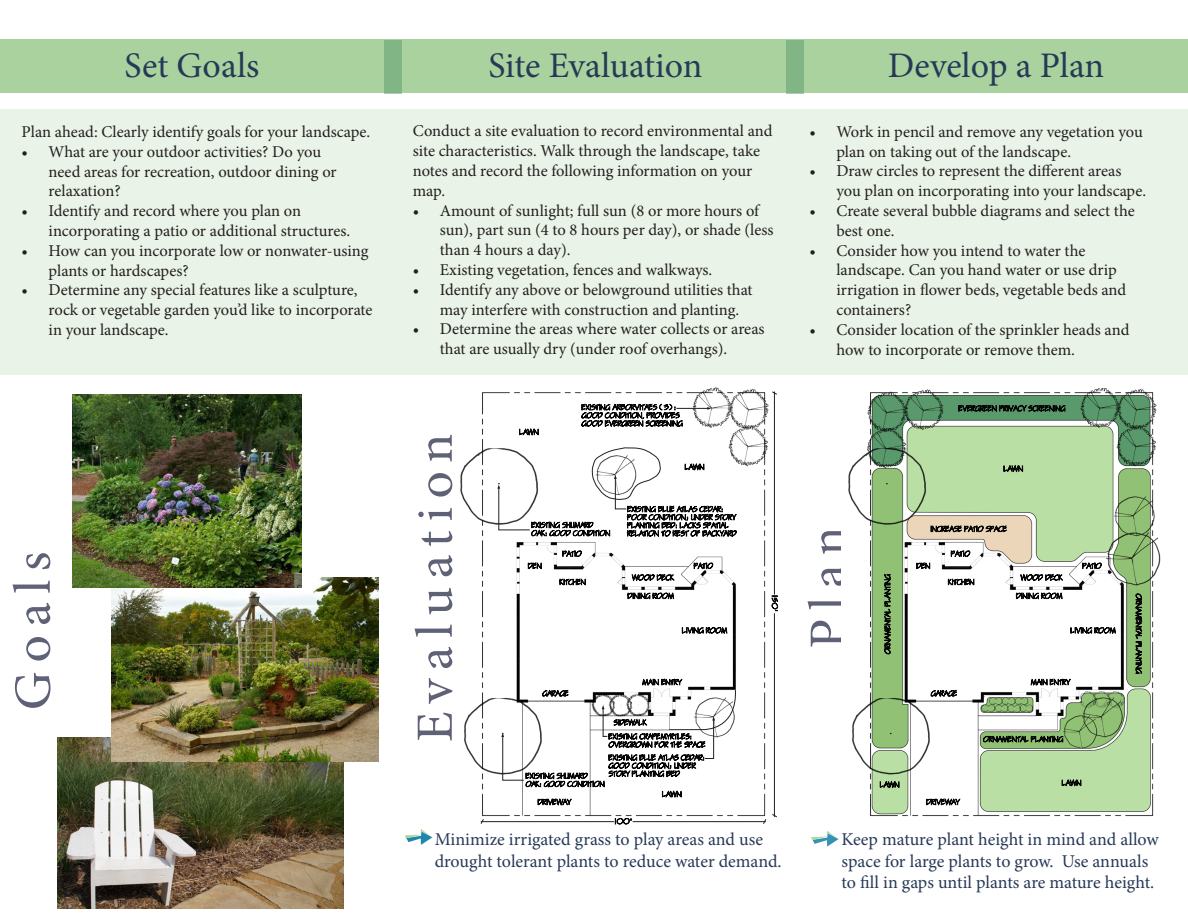
<style>
.page{position:relative;width:1188px;height:918px;background:#fff}
.page>*{position:absolute;margin:0;border:0;box-sizing:border-box;transform-origin:0 0}
.t1{font:52.35px "Minion Pro";letter-spacing:.16em;color:#5f6177}
.t2{font:36px "Minion Pro";color:#273957}
.t3{font:18px/21.6px "Minion Pro";letter-spacing:-.005em;color:#273957}
.t4{font:16.5px/19.8px "Minion Pro";letter-spacing:-.005em;color:#231f20}
</style>
<div class="page">
<img style="left:460px;top:387px;width:319px;height:438px">
<svg style="left:519px;top:429px;width:20px;height:6px"></svg>
<svg style="left:627px;top:593px;width:47px;height:6px"></svg>
<svg style="left:632px;top:574px;width:42px;height:7px"></svg>
<svg style="left:562px;top:551px;width:20px;height:6px"></svg>
<svg style="left:694px;top:563px;width:19px;height:6px"></svg>
<svg style="left:528px;top:563px;width:14px;height:6px"></svg>
<svg style="left:560px;top:579px;width:26px;height:6px"></svg>
<svg style="left:682px;top:627px;width:45px;height:7px"></svg>
<svg style="left:582px;top:403px;width:101px;height:24px"></svg>
<svg style="left:501px;top:679px;width:236px;height:126px"></svg>
<svg style="left:497px;top:447px;width:240px;height:90px"></svg>
<hr style="left:676px;top:408px;width:32px;height:1px;background:#231f20">
<svg style="left:615px;top:818px;width:17px;height:6px"></svg>
<hr style="left:481px;top:821px;width:133px;height:1px;background:#231f20">
<hr style="left:633px;top:821px;width:133px;height:1px;background:#231f20">
<svg style="left:480px;top:819px;width:4px;height:5px"></svg>
<svg style="left:772px;top:596px;width:6px;height:15px"></svg>
<hr style="left:774px;top:392px;width:1px;height:203px;background:#231f20">
<hr style="left:774px;top:613px;width:1px;height:204px;background:#231f20">
<svg style="left:772px;top:391px;width:6px;height:4px"></svg>
<svg style="left:763px;top:814px;width:15px;height:10px"></svg>
<div style="left:0;top:110px;width:1188px;height:265px;background:#e9f3e7"></div>
<img style="left:58px;top:738px;width:285px;height:171px">
<img style="left:112px;top:578px;width:266px;height:183px">
<img style="left:72px;top:394px;width:230px;height:194px">
<svg style="left:811px;top:831px;width:28px;height:16px"></svg>
<svg style="left:405px;top:829px;width:27px;height:16px"></svg>
<img style="left:848px;top:389px;width:313px;height:428px">
<svg style="left:926px;top:799px;width:34px;height:6px"></svg>
<svg style="left:1062px;top:780px;width:19px;height:6px"></svg>
<svg style="left:880px;top:781px;width:19px;height:7px"></svg>
<svg style="left:1004px;top:465px;width:19px;height:7px"></svg>
<svg style="left:931px;top:526px;width:76px;height:6px"></svg>
<svg style="left:959px;top:405px;width:106px;height:7px"></svg>
<svg style="left:983px;top:736px;width:80px;height:7px"></svg>
<svg style="left:1136px;top:591px;width:6px;height:83px"></svg>
<svg style="left:884px;top:574px;width:7px;height:82px"></svg>
<svg style="left:1031px;top:679px;width:40px;height:6px"></svg>
<svg style="left:1016px;top:593px;width:46px;height:6px"></svg>
<svg style="left:1020px;top:574px;width:43px;height:7px"></svg>
<svg style="left:951px;top:551px;width:19px;height:6px"></svg>
<svg style="left:1082px;top:563px;width:20px;height:6px"></svg>
<svg style="left:916px;top:563px;width:14px;height:6px"></svg>
<svg style="left:931px;top:690px;width:26px;height:7px"></svg>
<svg style="left:948px;top:579px;width:26px;height:6px"></svg>
<svg style="left:1071px;top:627px;width:45px;height:7px"></svg>
<div style="left:0;top:39px;width:1188px;height:54px;background:#a9d29f"></div>
<div style="left:384px;top:40px;width:18px;height:53px;background:#81b585"></div>
<div style="left:786px;top:40px;width:18px;height:53px;background:#81b585"></div>
<p class="t2" style="left:125px;top:42px;width:136px">Set Goals</p>
<p class="t2" style="left:488px;top:42px;width:216px">Site Evaluation</p>
<p class="t2" style="left:888px;top:42px;width:218px">Develop a Plan</p>
<p class="t4" style="left:22px;top:122px;width:350px">Plan ahead: Clearly identify goals for your landscape.</p>
<p class="t4" style="left:49px;top:142px;width:290px;text-indent:-27px">• What are your outdoor activities? Do you need areas for recreation, outdoor dining or relaxation?</p>
<p class="t4" style="left:49px;top:201px;width:303px;text-indent:-27px">• Identify and record where you plan on incorporating a patio or additional structures.</p>
<p class="t4" style="left:49px;top:241px;width:321px;text-indent:-27px">• How can you incorporate low or nonwater-using plants or hardscapes?</p>
<p class="t4" style="left:49px;top:280px;width:325px;text-indent:-27px">• Determine any special features like a sculpture, rock or vegetable garden you’d like to incorporate in your landscape.</p>
<p class="t1" style="left:-2px;top:710px;width:160px;rotate:-90deg">Goals</p>
<p class="t4" style="left:413px;top:121px;width:361px">Conduct a site evaluation to record environmental and site characteristics. Walk through the landscape, take notes and record the following information on your map.</p>
<p class="t4" style="left:440px;top:201px;width:335px;text-indent:-27px">• Amount of sunlight; full sun (8 or more hours of sun), part sun (4 to 8 hours per day), or shade (less than 4 hours a day).</p>
<p class="t4" style="left:413px;top:260px;width:301px">• Existing vegetation, fences and walkways.</p>
<p class="t4" style="left:440px;top:280px;width:314px;text-indent:-27px">• Identify any above or belowground utilities that may interfere with construction and planting.</p>
<p class="t4" style="left:440px;top:319px;width:326px;text-indent:-27px">• Determine the areas where water collects or areas that are usually dry (under roof overhangs).</p>
<p class="t1" style="left:400px;top:742px;width:310px;rotate:-90deg">Evaluation</p>
<p class="t4" style="left:836px;top:122px;width:308px;text-indent:-27px">• Work in pencil and remove any vegetation you plan on taking out of the landscape.</p>
<p class="t4" style="left:836px;top:161px;width:311px;text-indent:-27px">• Draw circles to represent the different areas you plan on incorporating into your landscape.</p>
<p class="t4" style="left:836px;top:201px;width:300px;text-indent:-27px">• Create several bubble diagrams and select the best one.</p>
<p class="t4" style="left:836px;top:241px;width:291px;text-indent:-27px">• Consider how you intend to water the landscape. Can you hand water or use drip irrigation in flower beds, vegetable beds and containers?</p>
<p class="t4" style="left:836px;top:320px;width:294px;text-indent:-27px">• Consider location of the sprinkler heads and how to incorporate or remove them.</p>
<p class="t1" style="left:793px;top:649px;width:124px;rotate:-90deg">Plan</p>
<p class="t3" style="left:435px;top:829px;width:348px">Minimize irrigated grass to play areas and use drought tolerant plants to reduce water demand.</p>
<p class="t3" style="left:842px;top:829px;width:319px">Keep mature plant height in mind and allow space for large plants to grow. Use annuals to fill in gaps until plants are mature height.</p>
</div>
